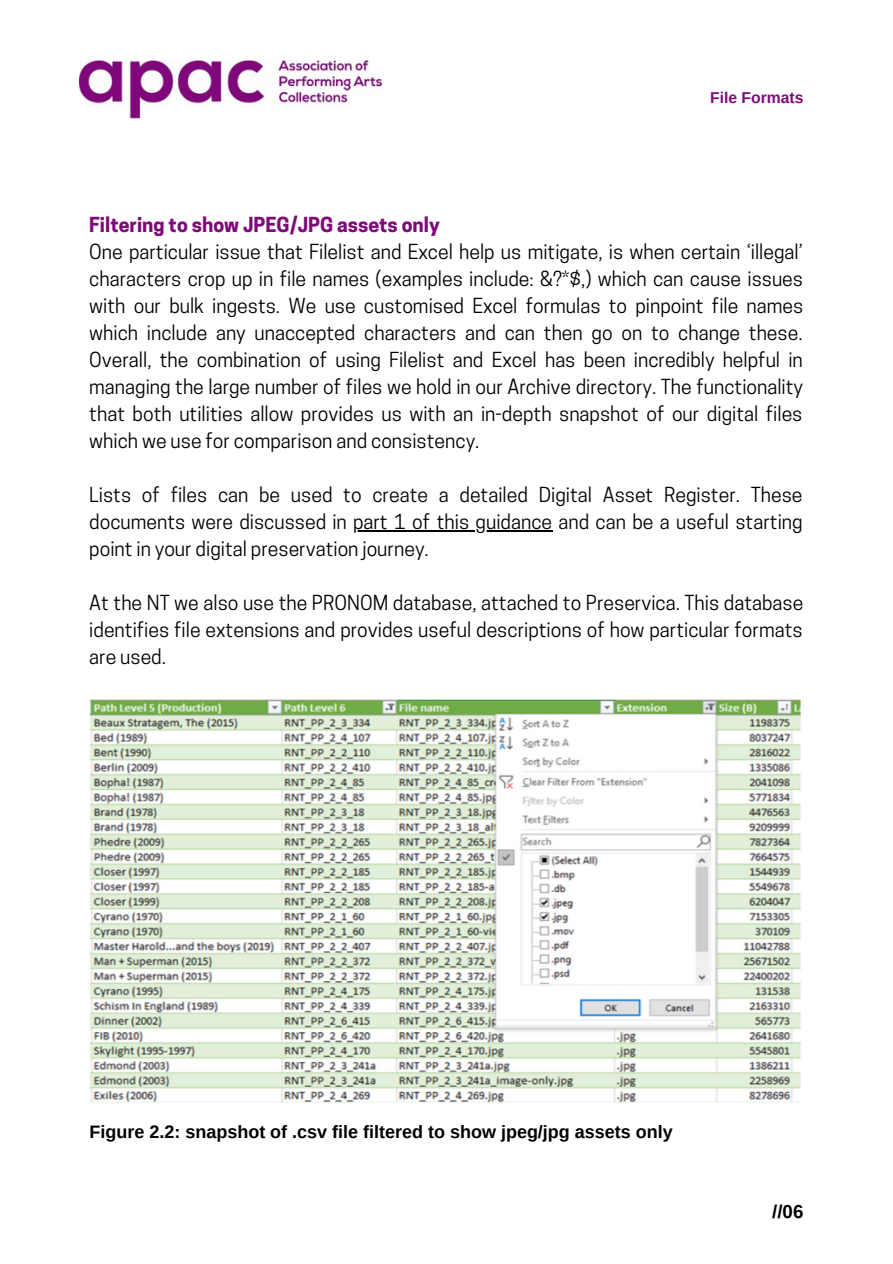
<style>
.page{position:relative;width:893px;height:1264px;background:#fff}
.page>*{position:absolute;margin:0;border:0;box-sizing:border-box;transform-origin:0 0}
.t1{font:19.5px/27px "Cooper Hewitt";color:#000;text-align:justify}
.t2{font:700 19.5px "Cooper Hewitt";color:#7e0a7a}
.t3{font:700 18.75px "Arimo";color:#000}
.t4{font:700 18px "Arimo";color:#000}
.t5{font:700 15.75px "Arimo";color:#7e0a7a}
</style>
<div class="page">
<img style="left:80px;top:60px;width:301px;height:59px">
<img style="left:89px;top:699px;width:712px;height:404px">
<hr style="left:353px;top:530px;width:199px;height:1px;background:#000">
<p class="t5" style="left:710px;top:89px;width:95px">File Formats</p>
<p class="t2" style="left:89px;top:217px;width:352px">Filtering to show JPEG/JPG assets only</p>
<p class="t1" style="left:89px;top:241px;width:715px">One particular issue that Filelist and Excel help us mitigate, is when certain ‘illegal’ characters crop up in file names (examples include: &amp;?*$,) which can cause issues with our bulk ingests. We use customised Excel formulas to pinpoint file names which include any unaccepted characters and can then go on to change these.<br>Overall, the combination of using Filelist and Excel has been incredibly helpful in managing the large number of files we hold in our Archive directory. The functionality that both utilities allow provides us with an in-depth snapshot of our digital files which we use for comparison and consistency.</p>
<p class="t1" style="left:89px;top:483px;width:714px">Lists of files can be used to create a detailed Digital Asset Register. These documents were discussed in part 1 of this guidance and can be a useful starting point in your digital preservation journey.</p>
<p class="t1" style="left:89px;top:591px;width:715px">At the NT we also use the PRONOM database, attached to Preservica. This database identifies file extensions and provides useful descriptions of how particular formats are used.</p>
<p class="t4" style="left:89px;top:1121px;width:584px">Figure 2.2: snapshot of .csv file filtered to show jpeg/jpg assets only</p>
<p class="t3" style="left:772px;top:1200px;width:33px">//06</p>
</div>
